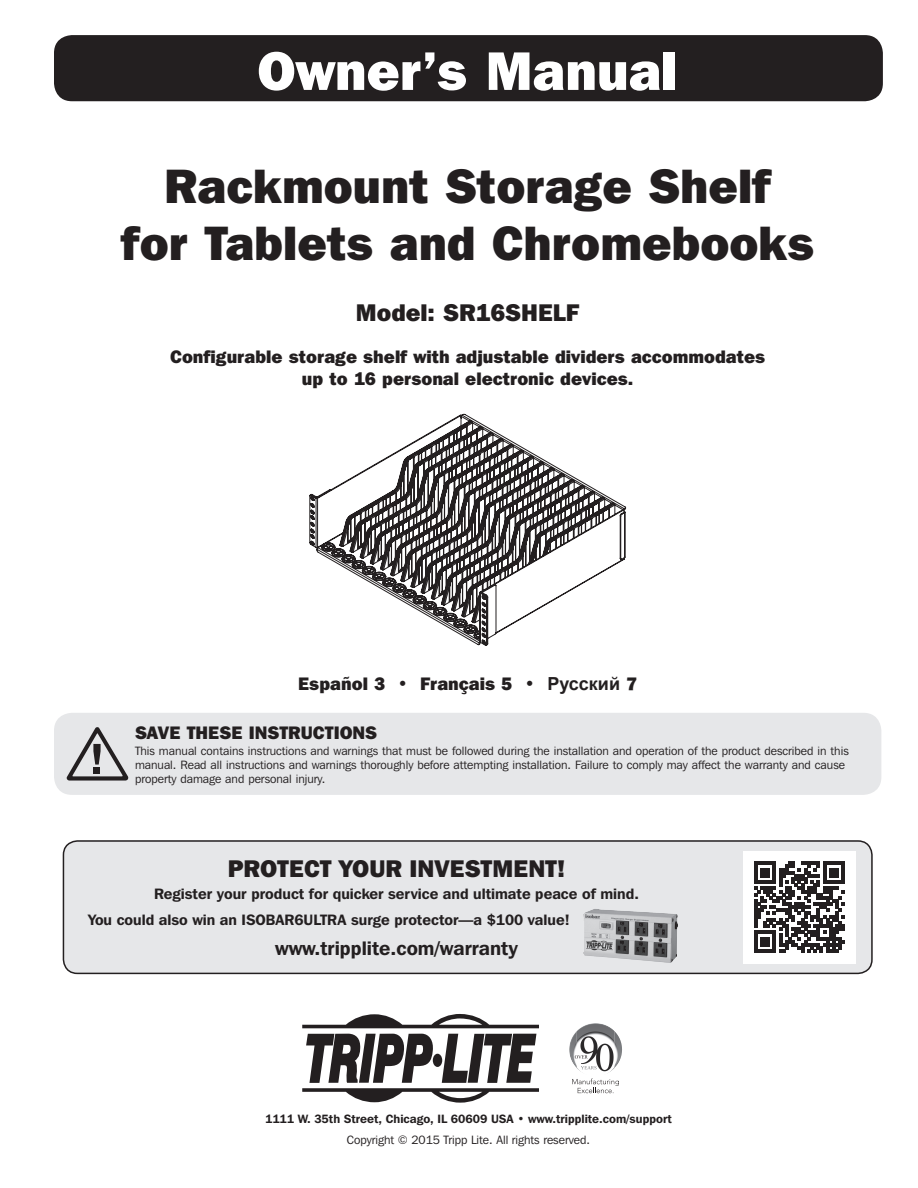
<style>
.page{position:relative;width:918px;height:1188px;background:#fff}
.page>*{position:absolute;margin:0;border:0;box-sizing:border-box;transform-origin:0 0}
.t1{font:800 54px "Franklin Gothic IT Cby BT";color:#fff}
.t2{font:800 48px/57.6px "Franklin Gothic IT Cby BT";color:#231f20;text-align:center}
.t3{font:800 24px "Franklin Gothic IT Cby BT";color:#231f20}
.t4{font:600 19.5px "Franklin Gothic IT Cby BT";color:#231f20}
.t5{font:800 18px/21.6px "Franklin Gothic IT Cby BT";color:#231f20;text-align:center}
.t6{font:600 15px "Franklin Gothic IT Cby BT";color:#231f20}
.t7{font:12px/14.4px "Franklin Gothic IT Cby BT";color:#231f20}
.t8{font:600 12px "Franklin Gothic IT Cby BT";color:#231f20}
.s1{font-family:"Arial";font-weight:700}
</style>
<div class="page">
<div style="left:54px;top:35px;width:829px;height:66px;background:#231f20;border-radius:18px"></div>
<svg style="left:302px;top:1014px;width:237px;height:14px"></svg>
<svg style="left:302px;top:1034px;width:237px;height:69px"></svg>
<img style="left:577px;top:1023px;width:18px;height:49px">
<img style="left:569px;top:1032px;width:7px;height:32px">
<img style="left:615px;top:1035px;width:7px;height:32px">
<svg style="left:572px;top:1079px;width:47px;height:14px"></svg>
<svg style="left:575px;top:1055px;width:13px;height:4px"></svg>
<div style="left:63px;top:841px;width:809px;height:132px;background:#e6e7e9;border-radius:14px"></div>
<div style="left:63px;top:840px;width:810px;height:134px;border:2px solid #231f20;border-radius:14px"></div>
<img style="left:583px;top:909px;width:33px;height:49px">
<div style="left:743px;top:851px;width:113px;height:113px;background:#fff"></div>
<svg style="left:754px;top:862px;width:91px;height:91px"></svg>
<div style="left:54px;top:713px;width:827px;height:82px;background:#e6e7e9;border-radius:18px"></div>
<svg style="left:67px;top:727px;width:61px;height:54px"></svg>
<div style="left:94px;top:767px;width:6px;height:7px;background:#231f20"></div>
<svg style="left:309px;top:414px;width:317px;height:232px"></svg>
<p class="t1" style="left:257px;top:36px;width:422px">Owner’s Manual</p>
<p class="t2" style="left:121px;top:156px;width:695px">Rackmount Storage Shelf<br>for Tablets and Chromebooks</p>
<p class="t3" style="left:356px;top:297px;width:225px">Model: SR16SHELF</p>
<p class="t5" style="left:170px;top:345px;width:597px">Configurable storage shelf with adjustable dividers accommodates up to 16 personal electronic devices.</p>
<p class="t5" style="left:298px;top:672px;width:341px">Español 3 • Français 5 • <span class="s1">Русский</span> 7</p>
<p class="t5" style="left:135px;top:721px;width:244px">SAVE THESE INSTRUCTIONS</p>
<p class="t7" style="left:135px;top:743px;width:715px">This manual contains instructions and warnings that must be followed during the installation and operation of the product described in this manual. Read all instructions and warnings thoroughly before attempting installation. Failure to comply may affect the warranty and cause property damage and personal injury.</p>
<p class="t3" style="left:228px;top:853px;width:339px">PROTECT YOUR INVESTMENT!</p>
<p class="t6" style="left:154px;top:884px;width:486px">Register your product for quicker service and ultimate peace of mind.</p>
<p class="t6" style="left:88px;top:910px;width:483px">You could also win an ISOBAR6ULTRA surge protector—a $100 value!</p>
<p class="t4" style="left:275px;top:936px;width:244px">www.tripplite.com/warranty</p>
<p class="t8" style="left:265px;top:1111px;width:408px">1111 W. 35th Street, Chicago, IL 60609 USA • www.tripplite.com/support</p>
<p class="t7" style="left:347px;top:1133px;width:245px">Copyright © 2015 Tripp Lite. All rights reserved.</p>
</div>
